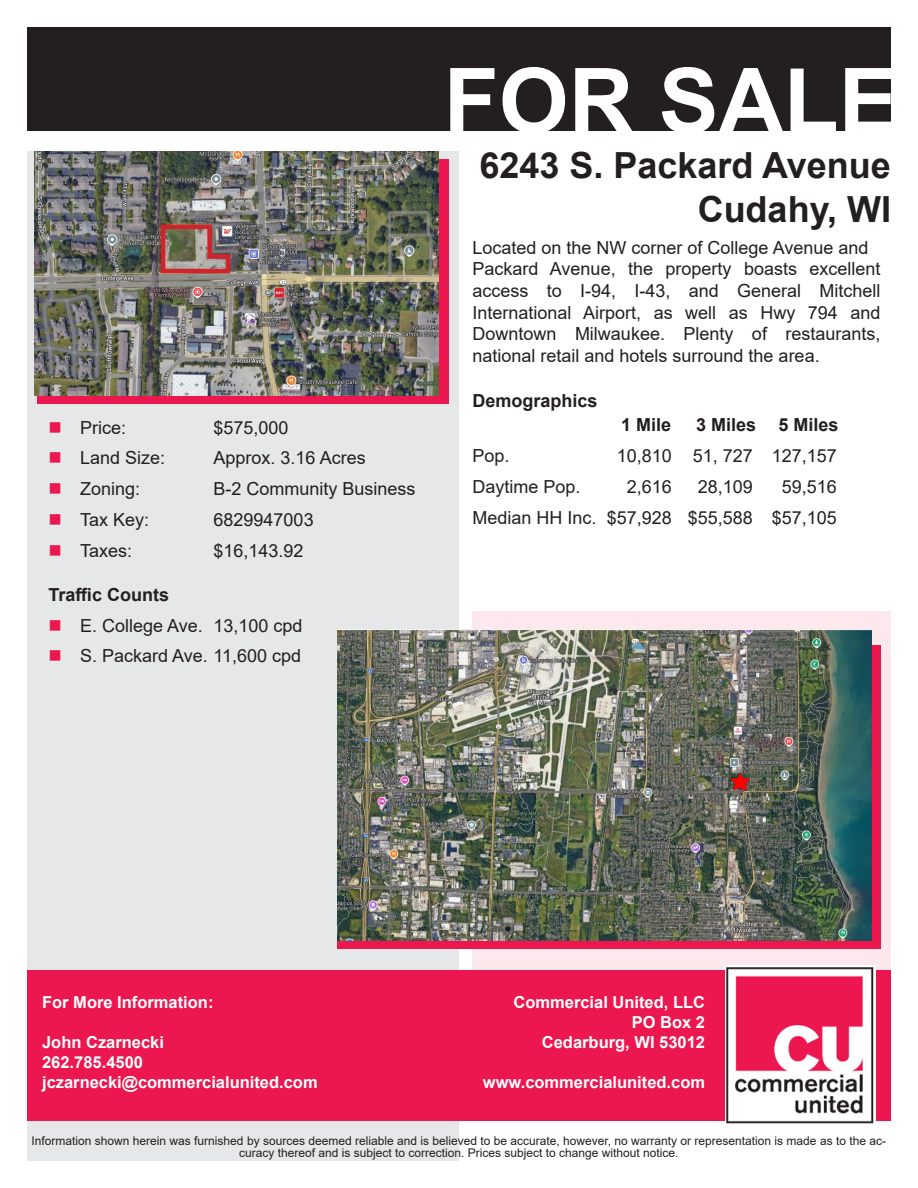
<style>
.page{position:relative;width:918px;height:1188px;background:#fff}
.page>*{position:absolute;margin:0;border:0;box-sizing:border-box;transform-origin:0 0}
.t1{font:700 90px "Arial";color:#fff}
.t2{font:700 36px "Arial";color:#231f20}
.t3{font:18px/21.6px "Arial";color:#231f20;text-align:justify}
.t4{font:700 18px "Arial";color:#231f20}
.t5{font:700 16.5px "Arial";color:#fff}
.t6{font:12px/12px "Arial";color:#231f20;text-align:center}
.s1{color:#ec174f}
</style>
<div class="page">
<div style="left:27px;top:27px;width:864px;height:104px;background:#231f20"></div>
<div style="left:27px;top:151px;width:432px;height:1010px;background:#e6e7e9"></div>
<div style="left:472px;top:611px;width:419px;height:445px;background:#fde8ed"></div>
<div style="left:27px;top:970px;width:864px;height:150px;background:#ec174f"></div>
<img style="left:726px;top:966px;width:150px;height:158px">
<div style="left:37px;top:159px;width:411px;height:245px;background:#ec174f"></div>
<img style="left:35px;top:152px;width:404px;height:244px">
<div style="left:337px;top:645px;width:544px;height:303px;background:#ec174f"></div>
<img style="left:338px;top:630px;width:534px;height:310px">
<svg style="left:724px;top:767px;width:31px;height:30px"></svg>
<img style="left:730px;top:773px;width:19px;height:18px">
<img style="left:159px;top:222px;width:74px;height:54px">
<p class="t3" style="left:49px;top:416px;width:79px"><span class="s1">■</span> Price:</p>
<p class="t3" style="left:214px;top:416px;width:77px">$575,000</p>
<p class="t3" style="left:49px;top:447px;width:118px"><span class="s1">■</span> Land Size:</p>
<p class="t3" style="left:214px;top:447px;width:154px">Approx. 3.16 Acres</p>
<p class="t3" style="left:49px;top:478px;width:93px"><span class="s1">■</span> Zoning:</p>
<p class="t3" style="left:214px;top:478px;width:204px">B-2 Community Business</p>
<p class="t3" style="left:49px;top:509px;width:102px"><span class="s1">■</span> Tax Key:</p>
<p class="t3" style="left:214px;top:509px;width:102px">6829947003</p>
<p class="t3" style="left:49px;top:539px;width:85px"><span class="s1">■</span> Taxes:</p>
<p class="t3" style="left:214px;top:539px;width:92px">$16,143.92</p>
<p class="t4" style="left:49px;top:582px;width:122px">Traffic Counts</p>
<p class="t3" style="left:49px;top:614px;width:256px"><span class="s1">■</span> E. College Ave. 13,100 cpd</p>
<p class="t3" style="left:49px;top:645px;width:254px"><span class="s1">■</span> S. Packard Ave. 11,600 cpd</p>
<p class="t1" style="left:444px;top:37px;width:457px">FOR SALE</p>
<p class="t2" style="left:479px;top:140px;width:413px">6243 S. Packard Avenue</p>
<p class="t2" style="left:698px;top:184px;width:195px">Cudahy, WI</p>
<p class="t3" style="left:472px;top:236px;width:397px">Located on the NW corner of College Avenue and</p>
<p class="t3" style="left:472px;top:258px;width:410px">Packard Avenue, the property boasts excellent access to I-94, I-43, and General Mitchell International Airport, as well as Hwy 794 and Downtown Milwaukee. Plenty of restaurants, national retail and hotels surround the area.</p>
<p class="t4" style="left:472px;top:388px;width:127px">Demographics</p>
<p class="t4" style="left:621px;top:412px;width:52px">1 Mile</p>
<p class="t4" style="left:696px;top:412px;width:144px">3 Miles 5 Miles</p>
<p class="t3" style="left:472px;top:445px;width:39px">Pop.</p>
<p class="t3" style="left:617px;top:445px;width:222px">10,810 51, 727 127,157</p>
<p class="t3" style="left:472px;top:476px;width:110px">Daytime Pop.</p>
<p class="t3" style="left:627px;top:476px;width:47px">2,616</p>
<p class="t3" style="left:698px;top:476px;width:57px">28,109</p>
<p class="t3" style="left:782px;top:476px;width:57px">59,516</p>
<p class="t3" style="left:472px;top:506px;width:366px">Median HH Inc. $57,928 $55,588 $57,105</p>
<p class="t5" style="left:42px;top:991px;width:173px">For More Information:</p>
<p class="t5" style="left:514px;top:991px;width:193px">Commercial United, LLC</p>
<p class="t5" style="left:632px;top:1011px;width:75px">PO Box 2</p>
<p class="t5" style="left:42px;top:1031px;width:123px">John Czarnecki</p>
<p class="t5" style="left:542px;top:1031px;width:165px">Cedarburg, WI 53012</p>
<p class="t5" style="left:42px;top:1050px;width:102px">262.785.4500</p>
<p class="t5" style="left:42px;top:1070px;width:277px">jczarnecki@commercialunited.com</p>
<p class="t5" style="left:483px;top:1070px;width:224px">www.commercialunited.com</p>
<p class="t6" style="left:32px;top:1135px;width:856px">Information shown herein was furnished by sources deemed reliable and is believed to be accurate, however, no warranty or representation is made as to the ac&shy;curacy thereof and is subject to correction. Prices subject to change without notice.</p>
</div>
